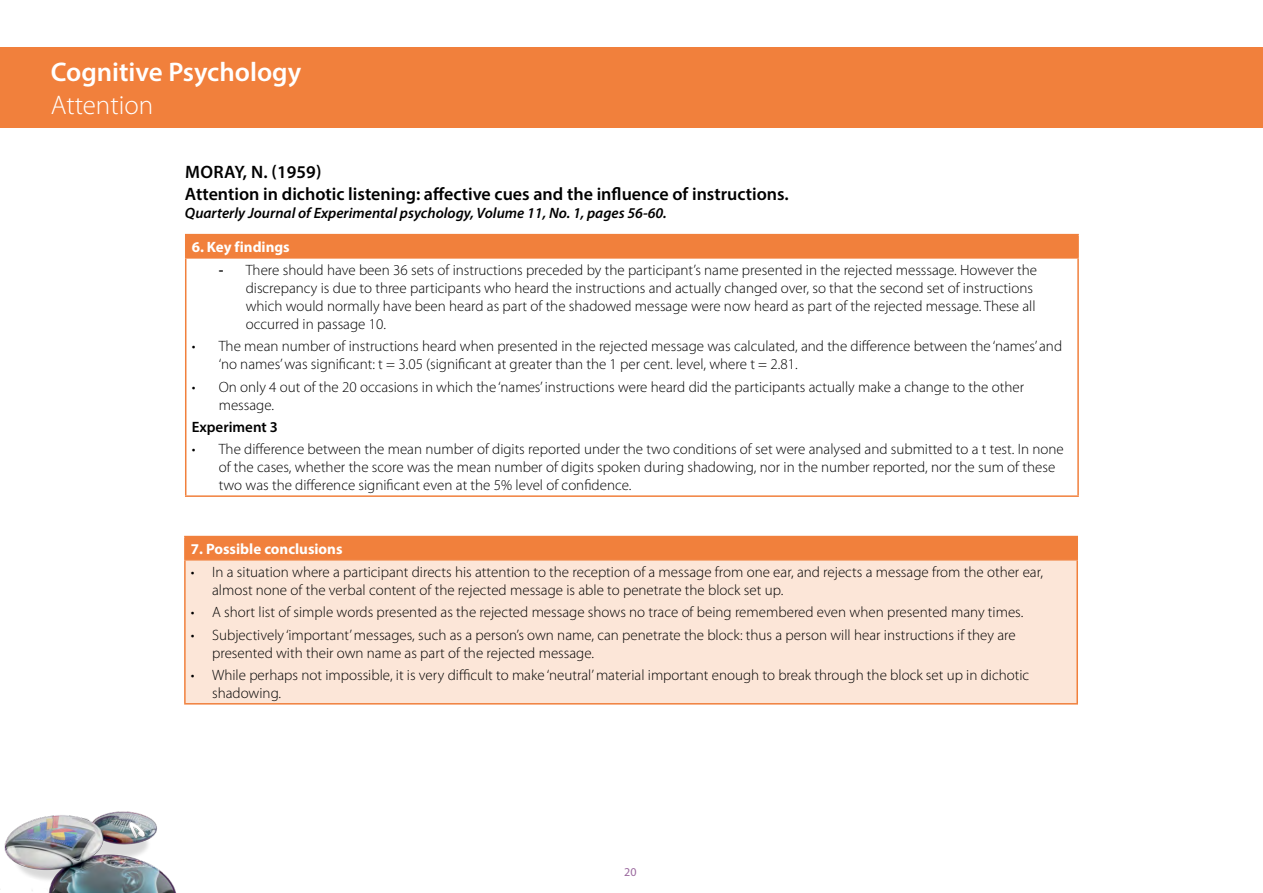
<style>
.page{position:relative;width:1263px;height:893px;background:#fff}
.page>*{position:absolute;margin:0;border:0;box-sizing:border-box;transform-origin:0 0}
.TConc_H1{font:600 27px/32.4px "Myriad Pro";color:#fff}
.TCont_H3{font:600 18px/21.6px "Myriad Pro";color:#000}
.TCont_Body_bullets{font:300 15px/18px "Myriad Pro";color:#000}
.TCont_H3-2{font:italic 600 15px "Myriad Pro";color:#000}
.TCont_TableHeading{font:700 15px "Myriad Pro";color:#fff}
.TCont_Body_bullets-2{font:600 15px "Myriad Pro";color:#000}
.t1{font:12px "Myriad Pro";color:#9a689e}
.s1{font-weight:300}
.s2{font-weight:600}
</style>
<div class="page">
<img style="left:4px;top:811px;width:172px;height:82px">
<div style="left:0;top:47px;width:1263px;height:81px;background:#f1803c"></div>
<div style="left:185px;top:536px;width:892px;height:24px;background:#f1803c"></div>
<div style="left:185px;top:560px;width:892px;height:144px;background:#fce6d8"></div>
<hr style="left:184px;top:559px;width:894px;height:1px;background:#f1803c">
<hr style="left:184px;top:703px;width:894px;height:2px;background:#f1803c">
<hr style="left:184px;top:560px;width:2px;height:143px;background:#f1803c">
<hr style="left:1076px;top:560px;width:2px;height:143px;background:#f1803c">
<hr style="left:184px;top:536px;width:894px;height:1px;background:#f1803c">
<hr style="left:184px;top:537px;width:2px;height:22px;background:#f1803c">
<hr style="left:1076px;top:537px;width:2px;height:22px;background:#f1803c">
<div style="left:186px;top:235px;width:892px;height:23px;background:#f1803c"></div>
<hr style="left:185px;top:257px;width:894px;height:2px;background:#f1803c">
<hr style="left:185px;top:495px;width:894px;height:2px;background:#f1803c">
<hr style="left:185px;top:259px;width:1px;height:236px;background:#f1803c">
<hr style="left:1077px;top:259px;width:2px;height:236px;background:#f1803c">
<hr style="left:185px;top:234px;width:894px;height:1px;background:#f1803c">
<svg style="left:185px;top:235px;width:1px;height:22px"></svg>
<hr style="left:1077px;top:235px;width:2px;height:22px;background:#f1803c">
<p class="TConc_H1" style="left:51px;top:55px;width:252px">Cognitive Psychology<br><span class="s1">Attention</span></p>
<p class="TCont_H3" style="left:185px;top:161px;width:605px">MORAY, N. (1959)<br>Attention in dichotic listening: affective cues and the influence of instructions.</p>
<p class="TCont_H3-2" style="left:185px;top:203px;width:483px">Quarterly Journal of Experimental psychology, Volume 11, No. 1, pages 56-60.</p>
<p class="TCont_TableHeading" style="left:192px;top:237px;width:100px">6. Key findings</p>
<p class="TCont_Body_bullets" style="left:246px;top:261px;width:793px;text-indent:-27px"><span class="s2">-</span> There should have been 36 sets of instructions preceded by the participant’s name presented in the rejected messsage. However the discrepancy is due to three participants who heard the instructions and actually changed over, so that the second set of instructions which would normally have been heard as part of the shadowed message were now heard as part of the rejected message. These all occurred in passage 10.</p>
<p class="TCont_Body_bullets" style="left:219px;top:337px;width:845px;text-indent:-27px">• The mean number of instructions heard when presented in the rejected message was calculated, and the difference between the ‘names’ and ‘no names’was significant: t = 3.05 (significant at greater than the 1 per cent. level, where t = 2.81.</p>
<p class="TCont_Body_bullets" style="left:219px;top:377px;width:807px;text-indent:-27px">• On only 4 out of the 20 occasions in which the ‘names’ instructions were heard did the participants actually make a change to the other message.</p>
<p class="TCont_Body_bullets-2" style="left:192px;top:417px;width:88px">Experiment 3</p>
<p class="TCont_Body_bullets" style="left:219px;top:440px;width:846px;text-indent:-27px">• The difference between the mean number of digits reported under the two conditions of set were analysed and submitted to a t test. In none of the cases, whether the score was the mean number of digits spoken during shadowing, nor in the number reported, nor the sum of these two was the difference significant even at the 5% level of confidence.</p>
<p class="TCont_TableHeading" style="left:191px;top:539px;width:153px">7. Possible conclusions</p>
<p class="TCont_Body_bullets" style="left:212px;top:563px;width:832px;text-indent:-21px">• In a situation where a participant directs his attention to the reception of a message from one ear, and rejects a message from the other ear, almost none of the verbal content of the rejected message is able to penetrate the block set up.</p>
<p class="TCont_Body_bullets" style="left:191px;top:603px;width:834px">• A short list of simple words presented as the rejected message shows no trace of being remembered even when presented many times.</p>
<p class="TCont_Body_bullets" style="left:212px;top:625px;width:805px;text-indent:-21px">• Subjectively ‘important’messages, such as a person’s own name, can penetrate the block: thus a person will hear instructions if they are presented with their own name as part of the rejected message.</p>
<p class="TCont_Body_bullets" style="left:212px;top:666px;width:819px;text-indent:-21px">• While perhaps not impossible, it is very difficult to make ‘neutral’material important enough to break through the block set up in dichotic shadowing.</p>
<p class="t1" style="left:624px;top:865px;width:14px">20</p>
</div>
